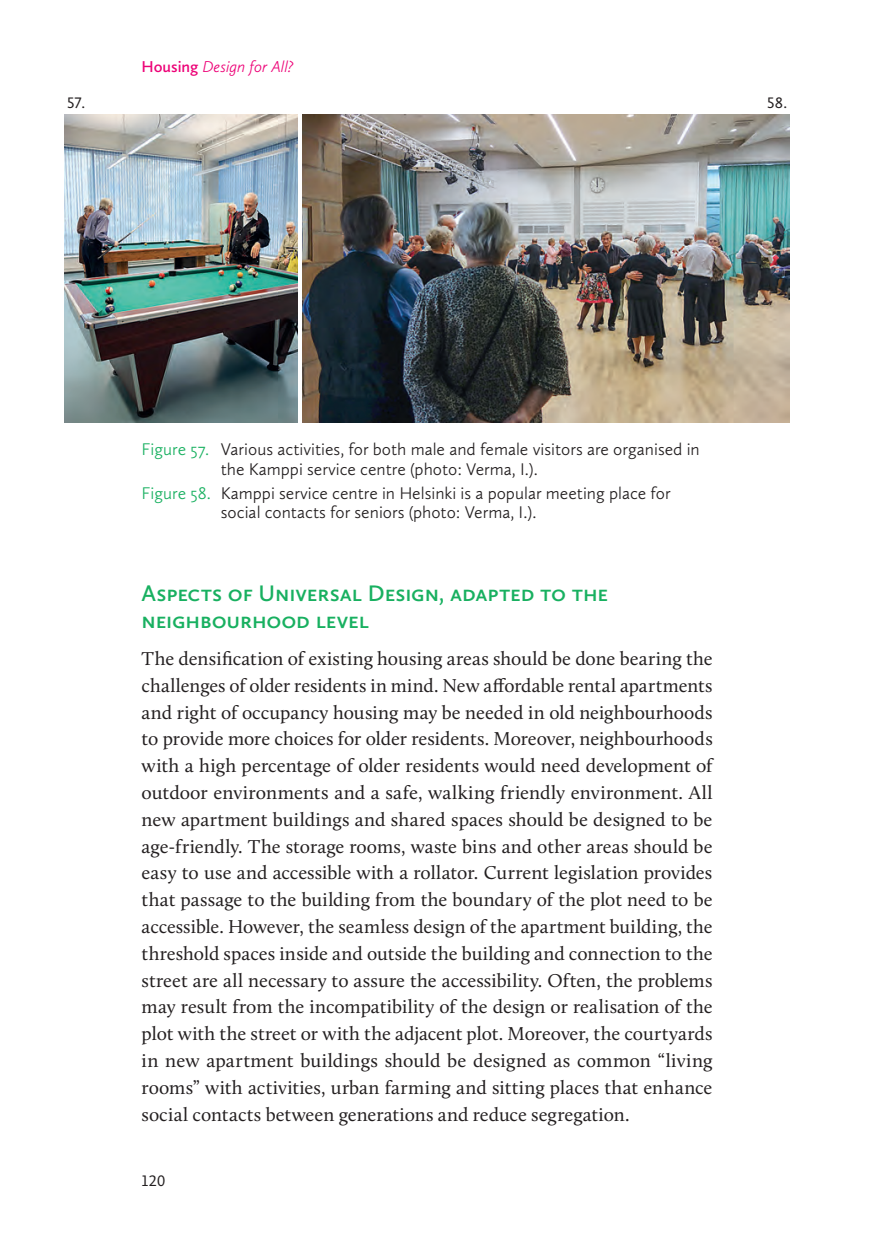
<style>
.page{position:relative;width:874px;height:1241px;background:#fff}
.page>*{position:absolute;margin:0;border:0;box-sizing:border-box;transform-origin:0 0}
.t1{font:600 23.28px/26.8px "Calluna Sans";letter-spacing:-.01em;color:#18b060}
.t2{font:19.25px/26.8px "Calluna";color:#231f20;text-align:justify}
.t3{font:300 17.5px/19.2px "Calluna Sans";color:#231f20}
.t4{font:italic 300 16.28px "Calluna Sans";color:#ed0277}
.t5{font:15.75px "Calluna Sans";letter-spacing:.015em;color:#231f20}
.s1{font-weight:600;font-style:normal}
.s2{color:#18b060}
</style>
<div class="page">
<img style="left:64px;top:114px;width:234px;height:308px">
<img style="left:303px;top:114px;width:486px;height:308px">
<p class="t4" style="left:141px;top:57px;width:153px"><span class="s1">Housing</span> Design for All?</p>
<p class="t5" style="left:67px;top:97px;width:20px">57.</p>
<p class="t5" style="left:766px;top:97px;width:21px">58.</p>
<p class="t3" style="left:221px;top:441px;width:480px;text-indent:-79px"><span class="s2">Figure 57.</span> Various activities, for both male and female visitors are organised in the Kamppi service centre (photo: Verma, I.).</p>
<p class="t3" style="left:221px;top:484px;width:451px;text-indent:-79px"><span class="s2">Figure 58.</span> Kamppi service centre in Helsinki is a popular meeting place for social contacts for seniors (photo: Verma, I.).</p>
<p class="t1" style="left:141px;top:581px;width:468px">Aspects of Universal Design, adapted to the neighbourhood level</p>
<p class="t2" style="left:141px;top:646px;width:572px">The densification of existing housing areas should be done bearing the challenges of older residents in mind. New affordable rental apartments and right of occupancy housing may be needed in old neighbourhoods to provide more choices for older residents. Moreover, neighbourhoods with a high percentage of older residents would need development of outdoor environments and a safe, walking friendly environment. All new apartment buildings and shared spaces should be designed to be age-friendly. The storage rooms, waste bins and other areas should be easy to use and accessible with a rollator. Current legislation provides that passage to the building from the boundary of the plot need to be accessible. However, the seamless design of the apartment building, the threshold spaces inside and outside the building and connection to the street are all necessary to assure the accessibility. Often, the problems may result from the incompatibility of the design or realisation of the plot with the street or with the adjacent plot. Moreover, the courtyards in new apartment buildings should be designed as common “living rooms” with activities, urban farming and sitting places that enhance social contacts between generations and reduce segregation.</p>
<p class="t5" style="left:142px;top:1174px;width:25px">120</p>
</div>
